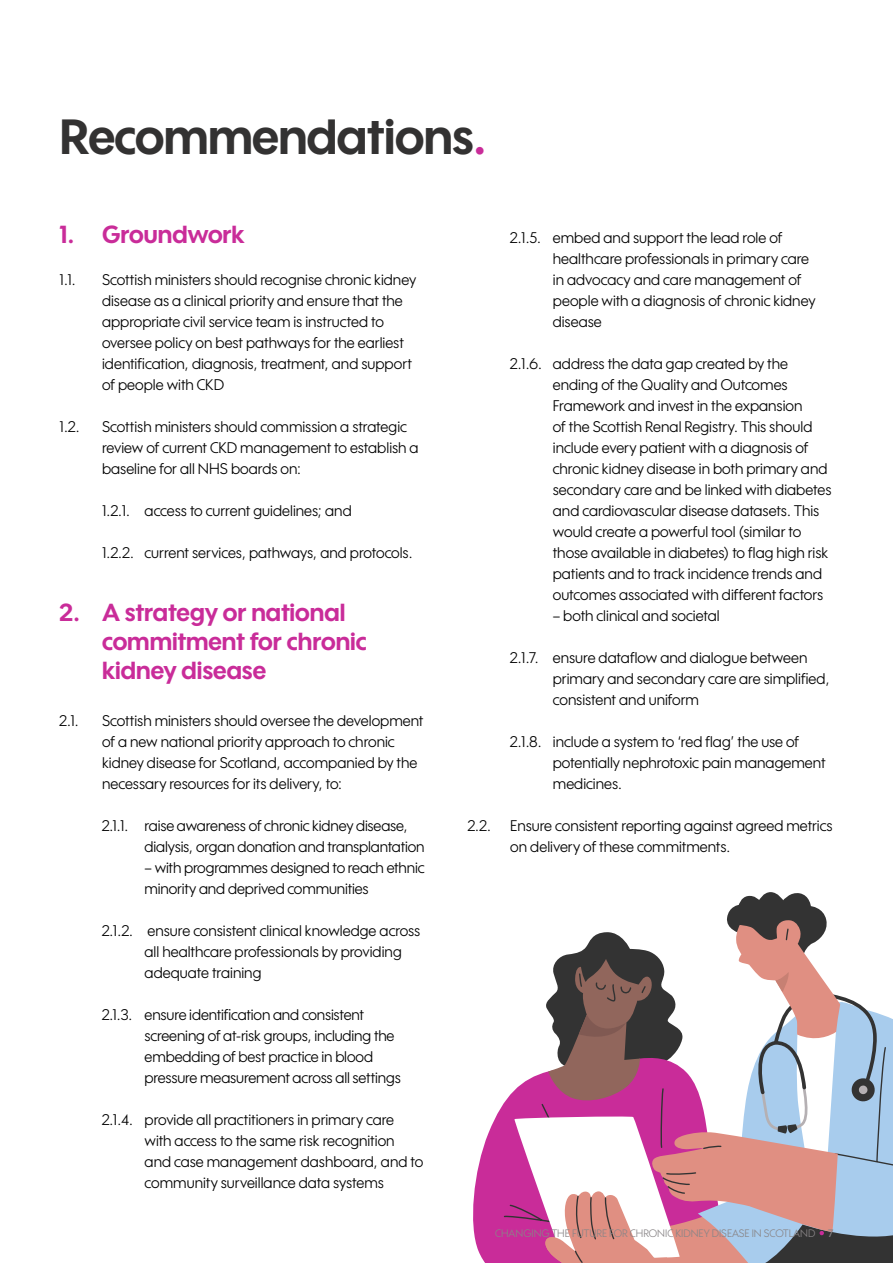
<style>
.page{position:relative;width:893px;height:1263px;background:#fff}
.page>*{position:absolute;margin:0;border:0;box-sizing:border-box;transform-origin:0 0}
.t1{font:700 48px "Wes FYW03";letter-spacing:-.01em;color:#333232}
.t2{font:700 24px/28.8px "Wes FYW03";color:#c92c99}
.t3{font:15px/21px "Wes FYW03";color:#000}
.t4{font:10.5px "Wes FYW03";color:#898587}
.s1{color:#c92c99}
.s2{font-weight:500}
</style>
<div class="page">
<svg style="left:473px;top:1104px;width:30px;height:159px;fill:#c92c99"></svg>
<svg style="left:503px;top:892px;width:390px;height:371px"></svg>
<h1 class="t1" style="left:60px;top:106px;width:429px">Recommendations<span class="s1">.</span></h1>
<h2 class="t2" style="left:60px;top:220px;width:187px">1. Groundwork</h2>
<p class="t3" style="left:60px;top:269px;width:18px">1.1.</p>
<p class="t3" style="left:102px;top:269px;width:316px">Scottish ministers should recognise chronic kidney disease as a clinical priority and ensure that the appropriate civil service team is instructed to oversee policy on best pathways for the earliest identification, diagnosis, treatment, and support of people with CKD</p>
<p class="t3" style="left:60px;top:416px;width:22px">1.2.</p>
<p class="t3" style="left:102px;top:416px;width:318px">Scottish ministers should commission a strategic review of current CKD management to establish a baseline for all NHS boards on:</p>
<p class="t3" style="left:102px;top:500px;width:251px">1.2.1. access to current guidelines; and</p>
<p class="t3" style="left:102px;top:542px;width:312px">1.2.2. current services, pathways, and protocols.</p>
<h2 class="t2" style="left:102px;top:598px;width:266px;text-indent:-43px">2. A strategy or national commitment for chronic kidney disease</h2>
<p class="t3" style="left:60px;top:710px;width:21px">2.1.</p>
<p class="t3" style="left:102px;top:710px;width:323px">Scottish ministers should oversee the development of a new national priority approach to chronic kidney disease for Scotland, accompanied by the necessary resources for its delivery, to:</p>
<p class="t3" style="left:145px;top:815px;width:281px;text-indent:-43px">2.1.1. raise awareness of chronic kidney disease, dialysis, organ donation and transplantation</p>
<p class="t3" style="left:145px;top:857px;width:281px">– with programmes designed to reach ethnic minority and deprived communities</p>
<p class="t3" style="left:145px;top:920px;width:277px;text-indent:-43px">2.1.2. ensure consistent clinical knowledge across all healthcare professionals by providing adequate training</p>
<p class="t3" style="left:145px;top:1004px;width:258px;text-indent:-43px">2.1.3. ensure identification and consistent screening of at-risk groups, including the embedding of best practice in blood pressure measurement across all settings</p>
<p class="t3" style="left:145px;top:1109px;width:280px;text-indent:-43px">2.1.4. provide all practitioners in primary care with access to the same risk recognition and case management dashboard, and to community surveillance data systems</p>
<p class="t3" style="left:553px;top:227px;width:264px;text-indent:-43px">2.1.5. embed and support the lead role of healthcare professionals in primary care in advocacy and care management of people with a diagnosis of chronic kidney disease</p>
<p class="t3" style="left:553px;top:353px;width:280px;text-indent:-43px">2.1.6. address the data gap created by the ending of the Quality and Outcomes Framework and invest in the expansion<br>of the Scottish Renal Registry. This should include every patient with a diagnosis of chronic kidney disease in both primary and secondary care and be linked with diabetes and cardiovascular disease datasets. This would create a powerful tool (similar to those available in diabetes) to flag high risk patients and to track incidence trends and outcomes associated with different factors</p>
<p class="t3" style="left:553px;top:605px;width:168px">– both clinical and societal</p>
<p class="t3" style="left:553px;top:647px;width:278px;text-indent:-43px">2.1.7. ensure dataflow and dialogue between primary and secondary care are simplified, consistent and uniform</p>
<p class="t3" style="left:553px;top:731px;width:274px;text-indent:-43px">2.1.8. include a system to ‘red flag’ the use of potentially nephrotoxic pain management medicines.</p>
<p class="t3" style="left:468px;top:815px;width:25px">2.2.</p>
<p class="t3" style="left:510px;top:815px;width:324px">Ensure consistent reporting against agreed metrics on delivery of these commitments.</p>
<p class="t4" style="left:495px;top:1227px;width:340px">CHANGING THE FUTURE FOR CHRONIC KIDNEY DISEASE IN SCOTLAND <span class="s2">7</span></p>
</div>
